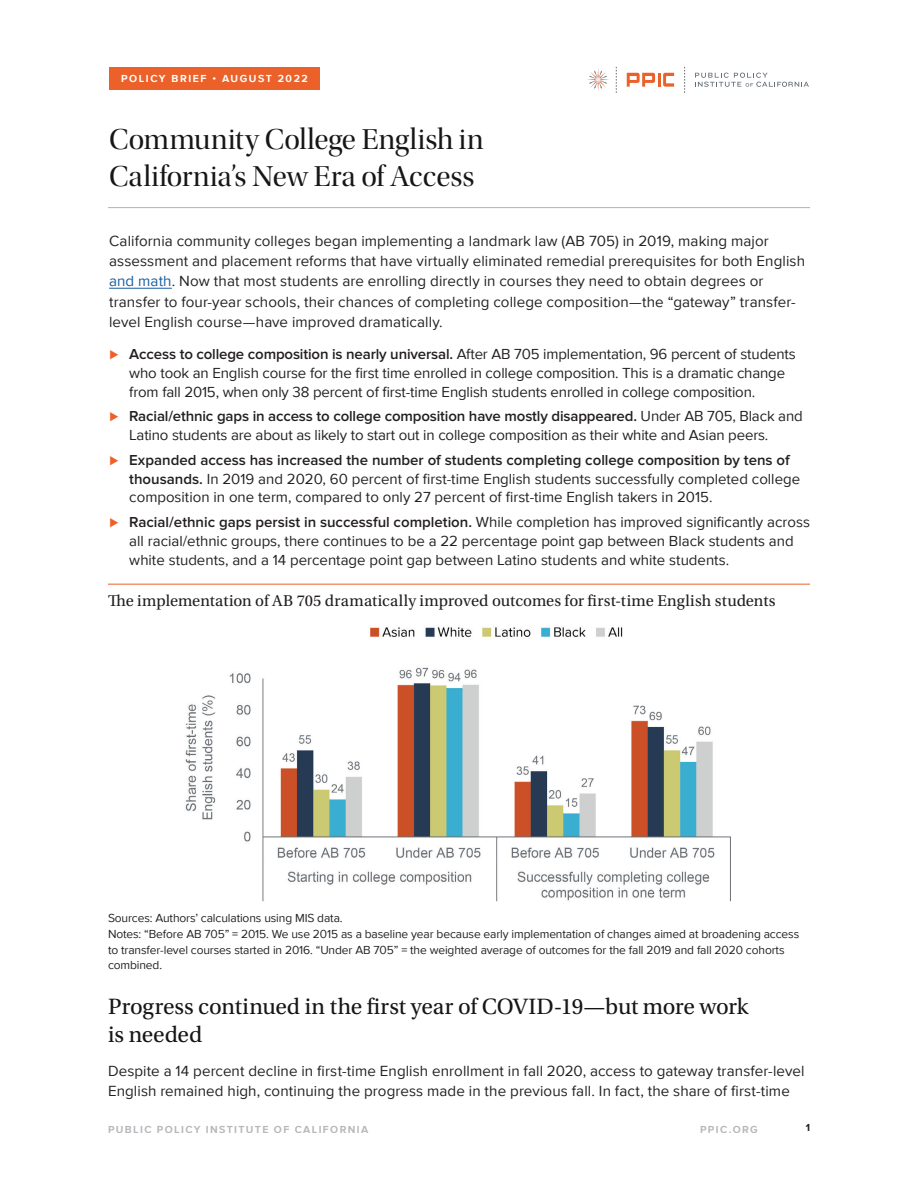
<style>
.page{position:relative;width:918px;height:1188px;background:#fff}
.page>*{position:absolute;margin:0;border:0;box-sizing:border-box;transform-origin:0 0}
.t1{font:30px/37.5px "Utopia Std Disp";color:#171515}
.t2{font:23.4px/28.5px "Utopia Std";letter-spacing:-.01em;color:#171515}
.t3{font:16.5px "Utopia Std";letter-spacing:.005em;color:#231f20}
.t4{font:15.15px/20.2px "Proxima Nova";letter-spacing:.005em;color:#231f20}
.t5{font:15px/18.8px "Proxima Nova";color:#231f20}
.t6{font:12px/15.8px "Proxima Nova";letter-spacing:-.01em;color:#231f20}
.t7{font:700 10.5px "Proxima Nova";letter-spacing:.13em;color:#6c7075}
.t8{font:700 10.5px "Proxima Nova";letter-spacing:.15em;color:#fff}
.t9{font:700 10.5px "Proxima Nova";color:#231f20}
.s1{color:#175d9e}
.s2{font-weight:500;font-style:italic;color:#eb6129}
.s3{font-weight:600}
</style>
<div class="page">
<hr style="left:108px;top:207px;width:702px;height:1px;background:#aeb1b3">
<hr style="left:109px;top:288px;width:63px;height:1px;background:#175d9e">
<svg style="left:695px;top:73px;width:114px;height:14px"></svg>
<svg style="left:587px;top:68px;width:22px;height:23px"></svg>
<svg style="left:627px;top:73px;width:28px;height:14px"></svg>
<hr style="left:658px;top:73px;width:3px;height:14px;background:#eb6129">
<svg style="left:663px;top:73px;width:11px;height:14px"></svg>
<svg style="left:616px;top:67px;width:1px;height:26px"></svg>
<svg style="left:684px;top:67px;width:1px;height:26px"></svg>
<div style="left:109px;top:67px;width:211px;height:23px;background:#eb6129"></div>
<hr style="left:108px;top:584px;width:702px;height:1px;background:#eb6129">
<img style="left:185px;top:627px;width:545px;height:275px">
<p class="t8" style="left:121px;top:71px;width:188px">POLICY BRIEF • AUGUST 2022</p>
<h1 class="t1" style="left:109px;top:121px;width:376px">Community College English in<br>California’s New Era of Access</h1>
<p class="t4" style="left:109px;top:230px;width:697px">California community colleges began implementing a landmark law (AB 705) in 2019, making major assessment and placement reforms that have virtually eliminated remedial prerequisites for both English <span class="s1">and math</span>. Now that most students are enrolling directly in courses they need to obtain degrees or transfer to four-year schools, their chances of completing college composition—the “gateway” transfer&shy;level English course—have improved dramatically.</p>
<p class="t5" style="left:129px;top:344px;width:668px;text-indent:-20px"><span class="s2">⊲</span> <span class="s3">Access to college composition is nearly universal.</span> After AB 705 implementation, 96 percent of students who took an English course for the first time enrolled in college composition. This is a dramatic change from fall 2015, when only 38 percent of first-time English students enrolled in college composition.</p>
<p class="t5" style="left:129px;top:406px;width:675px;text-indent:-20px"><span class="s2">⊲</span> <span class="s3">Racial/ethnic gaps in access to college composition have mostly disappeared.</span> Under AB 705, Black and<br>Latino students are about as likely to start out in college composition as their white and Asian peers.</p>
<p class="t5" style="left:129px;top:450px;width:672px;text-indent:-20px"><span class="s2">⊲</span> <span class="s3">Expanded access has increased the number of students completing college composition by tens of thousands.</span> In 2019 and 2020, 60 percent of first-time English students successfully completed college composition in one term, compared to only 27 percent of first-time English takers in 2015.</p>
<p class="t5" style="left:129px;top:512px;width:682px;text-indent:-20px"><span class="s2">⊲</span> <span class="s3">Racial/ethnic gaps persist in successful completion.</span> While completion has improved significantly across all racial/ethnic groups, there continues to be a 22 percentage point gap between Black students and white students, and a 14 percentage point gap between Latino students and white students.</p>
<p class="t3" style="left:108px;top:592px;width:669px">The implementation of AB 705 dramatically improved outcomes for first-time English students</p>
<p class="t6" style="left:108px;top:910px;width:693px">Sources: Authors’ calculations using MIS data.<br>Notes: “Before AB 705” = 2015. We use 2015 as a baseline year because early implementation of changes aimed at broadening access to transfer-level courses started in 2016. “Under AB 705” = the weighted average of outcomes for the fall 2019 and fall 2020 cohorts combined.</p>
<h2 class="t2" style="left:108px;top:992px;width:642px">Progress continued in the first year of COVID-19—but more work is needed</h2>
<p class="t4" style="left:108px;top:1060px;width:698px">Despite a 14 percent decline in first-time English enrollment in fall 2020, access to gateway transfer-level<br>English remained high, continuing the progress made in the previous fall. In fact, the share of first-time</p>
<p class="t7" style="left:108px;top:1121px;width:262px">PUBLIC POLICY INSTITUTE OF CALIFORNIA</p>
<p class="t7" style="left:700px;top:1121px;width:59px">PPIC.ORG</p>
<p class="t9" style="left:806px;top:1120px;width:6px">1</p>
</div>
